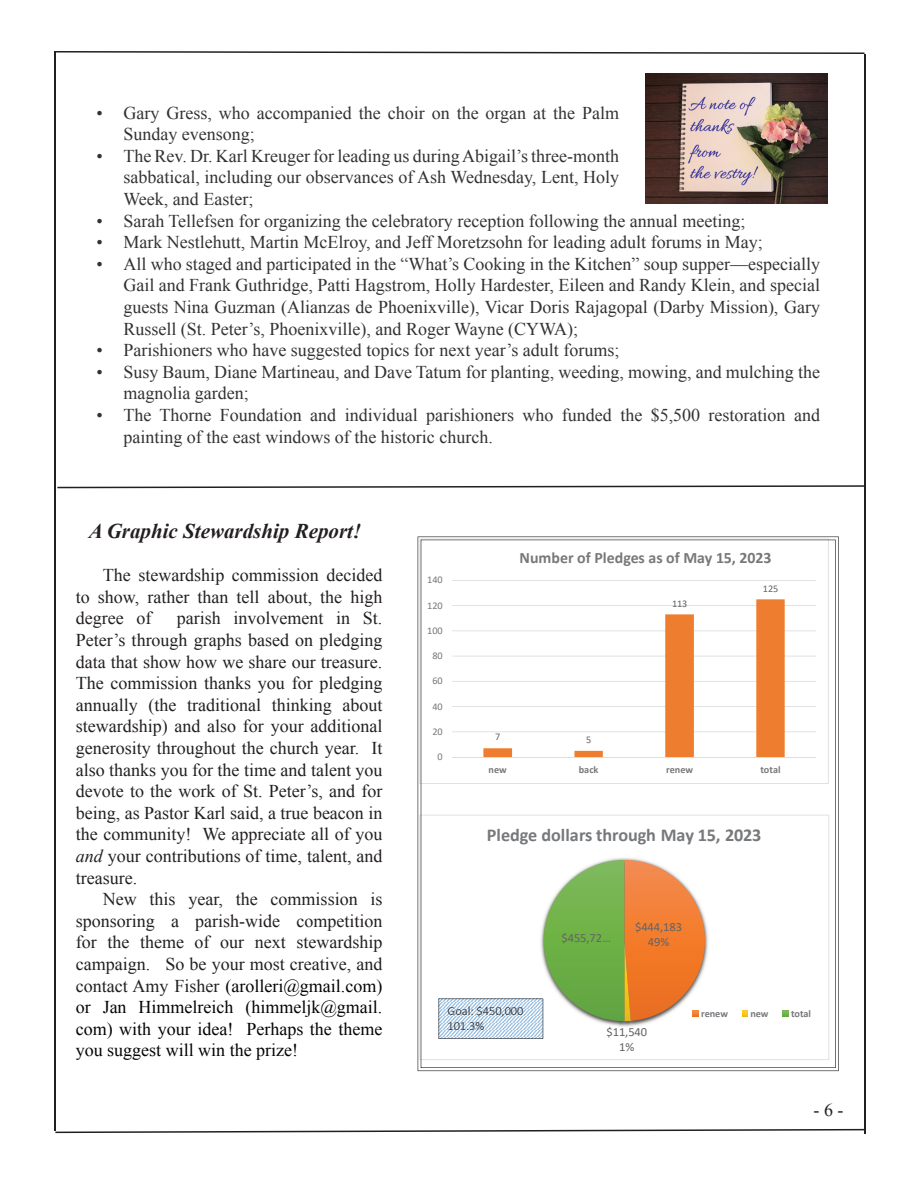
<style>
.page{position:relative;width:918px;height:1188px;background:#fff}
.page>*{position:absolute;margin:0;border:0;box-sizing:border-box;transform-origin:0 0}
.t1{font:italic 700 21px "Times New Roman";color:#231f20}
.t2{font:700 18.15px "Calibri";letter-spacing:-.005em;color:#76787b}
.t3{font:18px/21.6px "Times New Roman";color:#313232}
.t4{font:18px/21.6px "Times New Roman";color:#231f20;text-align:justify}
.t5{font:700 15.9px "Calibri";color:#76787b}
.t6{font:12.45px/15.3px "Calibri";letter-spacing:-.005em;color:#636366;text-align:center}
.t7{font:300 12.45px "Calibri";letter-spacing:-.005em;color:#231f20}
.t8{font:700 10.2px "Calibri";letter-spacing:-.005em;color:#76787b}
.t9{font:10.2px "Calibri";letter-spacing:-.005em;color:#76787b}
.t10{font:10.2px "Calibri";letter-spacing:-.005em;color:#636366}
.s1{font-style:italic}
.s2{color:#040503}
</style>
<div class="page">
<svg style="left:57px;top:485px;width:808px;height:3px"></svg>
<svg style="left:55px;top:51px;width:810px;height:3px"></svg>
<hr style="left:54px;top:51px;width:1px;height:1080px;background:#231f20">
<svg style="left:55px;top:1129px;width:809px;height:4px"></svg>
<hr style="left:865px;top:54px;width:1px;height:1080px;background:#231f20">
<img style="left:645px;top:74px;width:182px;height:129px">
<svg style="left:418px;top:537px;width:421px;height:534px"></svg>
<svg style="left:421px;top:540px;width:415px;height:528px"></svg>
<p class="t3" style="left:123px;top:101px;width:497px;text-indent:-27px">• Gary Gress, who accompanied the choir on the organ at the Palm<br>Sunday evensong;</p>
<p class="t3" style="left:123px;top:145px;width:497px;text-align:justify;text-indent:-27px">• The Rev. Dr. Karl Kreuger for leading us during Abigail’s three-month sabbatical, including our observances of Ash Wednesday, Lent, Holy Week, and Easter;</p>
<p class="t3" style="left:96px;top:209px;width:650px">• Sarah Tellefsen for organizing the celebratory reception following the annual meeting;</p>
<p class="t3" style="left:96px;top:231px;width:668px">• Mark Nestlehutt, Martin McElroy, and Jeff Moretzsohn for leading adult forums in May;</p>
<p class="t3" style="left:123px;top:253px;width:698px;text-align:justify;text-indent:-27px">• All who staged and participated in the “What’s Cooking in the Kitchen” soup supper—especially Gail and Frank Guthridge, Patti Hagstrom, Holly Hardester, Eileen and Randy Klein, and special guests Nina Guzman (Alianzas de Phoenixville), Vicar Doris Rajagopal (Darby Mission), Gary Russell (St. Peter’s, Phoenixville), and Roger Wayne (CYWA);</p>
<p class="t3" style="left:96px;top:339px;width:525px">• Parishioners who have suggested topics for next year’s adult forums;</p>
<p class="t3" style="left:123px;top:361px;width:698px;text-indent:-27px">• Susy Baum, Diane Martineau, and Dave Tatum for planting, weeding, mowing, and mulching the magnolia garden;</p>
<p class="t3" style="left:123px;top:404px;width:698px;text-indent:-27px">• The Thorne Foundation and individual parishioners who funded the $5,500 restoration and painting of the east windows of the historic church.</p>
<p class="t1" style="left:89px;top:517px;width:274px">A Graphic Stewardship Report!</p>
<p class="t4" style="left:76px;top:564px;width:308px;text-indent:27px">The stewardship commission decided to show, rather than tell about, the high degree of</p>
<p class="t4" style="left:76px;top:607px;width:308px;text-indent:101px">parish involvement in St.<br>Peter’s through graphs based on pledging data that show how we share our treasure.<br>The commission thanks you for pledging annually (the traditional thinking about stewardship) and also for your additional generosity throughout the church year. It also thanks you for the time and talent you devote to the work of St. Peter’s, and for being, as Pastor Karl said, a true beacon in the community! We appreciate all of you <span class="s1">and</span> your contributions of time, talent, and treasure.</p>
<p class="t4" style="left:76px;top:888px;width:308px;text-indent:27px">New this year, the commission is sponsoring a parish-wide competition for the theme of our next stewardship campaign. So be your most creative, and contact Amy Fisher <span class="s2">(arolleri@gmail.com) or Jan Himmelreich (himmeljk@gmail. com) with your idea! Perhaps the theme you suggest will win the prize!</span></p>
<p class="t9" style="left:427px;top:573px;width:17px">140</p>
<p class="t9" style="left:427px;top:598px;width:17px">120</p>
<p class="t9" style="left:427px;top:623px;width:17px">100</p>
<p class="t9" style="left:432px;top:649px;width:12px">80</p>
<p class="t9" style="left:432px;top:674px;width:12px">60</p>
<p class="t9" style="left:432px;top:699px;width:12px">40</p>
<p class="t9" style="left:432px;top:724px;width:12px">20</p>
<p class="t9" style="left:438px;top:750px;width:7px">0</p>
<p class="t5" style="left:520px;top:547px;width:253px">Number of Pledges as of May 15, 2023</p>
<p class="t10" style="left:495px;top:730px;width:7px">7</p>
<p class="t10" style="left:586px;top:733px;width:7px">5</p>
<p class="t10" style="left:672px;top:596px;width:17px">113</p>
<p class="t10" style="left:763px;top:581px;width:17px">125</p>
<p class="t8" style="left:489px;top:763px;width:20px">new</p>
<p class="t8" style="left:579px;top:763px;width:21px">back</p>
<p class="t8" style="left:666px;top:763px;width:28px">renew</p>
<p class="t8" style="left:761px;top:763px;width:22px">total</p>
<p class="t2" style="left:487px;top:822px;width:276px">Pledge dollars through May 15, 2023</p>
<p class="t6" style="left:562px;top:929px;width:51px">$455,72…</p>
<p class="t6" style="left:635px;top:919px;width:48px">$444,183<br>49%</p>
<p class="t7" style="left:447px;top:1003px;width:78px">Goal: $450,000</p>
<p class="t8" style="left:701px;top:1006px;width:28px">renew</p>
<p class="t8" style="left:750px;top:1006px;width:20px">new</p>
<p class="t8" style="left:791px;top:1006px;width:22px">total</p>
<p class="t7" style="left:447px;top:1019px;width:38px">101.3%</p>
<p class="t6" style="left:607px;top:1024px;width:42px">$11,540<br>1%</p>
<p class="t4" style="left:814px;top:1099px;width:31px">- 6 -</p>
</div>
